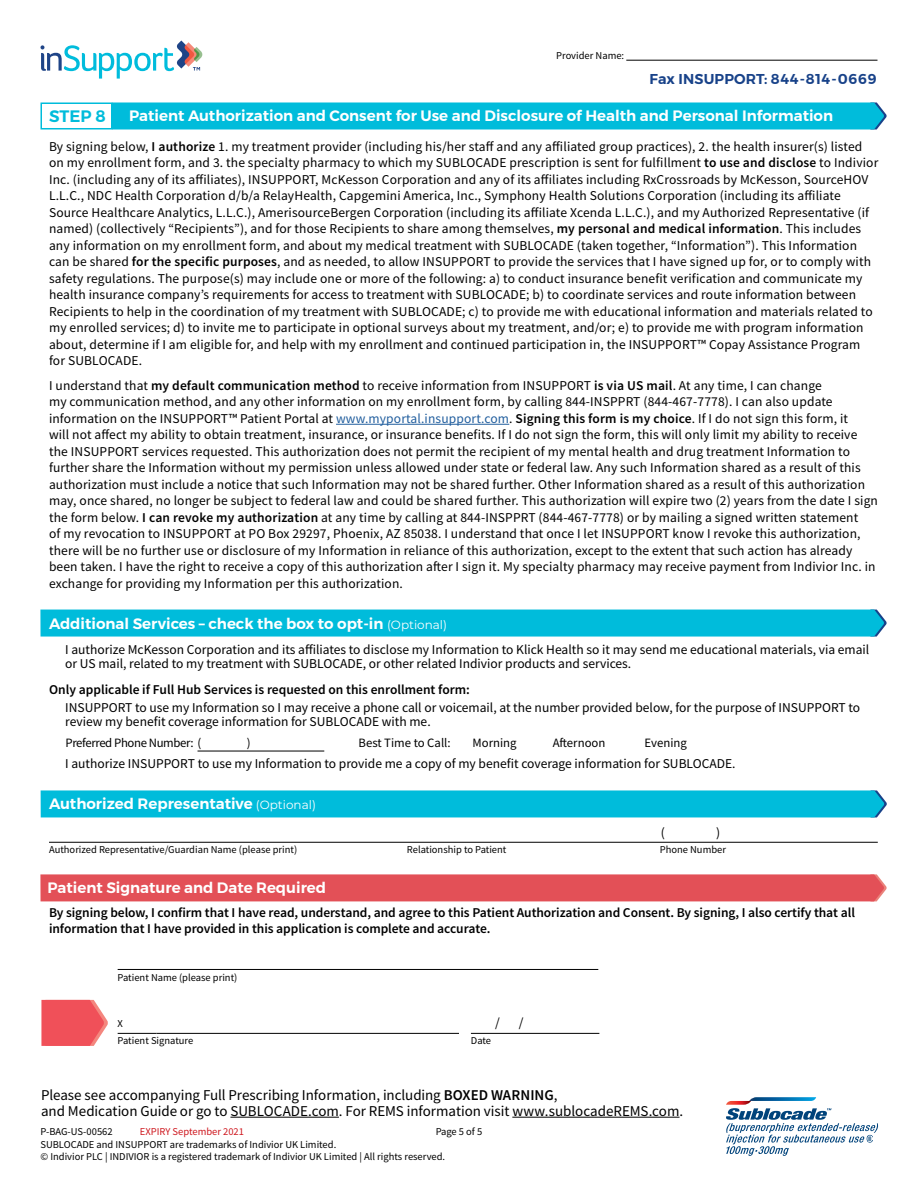
<style>
.page{position:relative;width:918px;height:1188px;background:#fff}
.page>*{position:absolute;margin:0;border:0;box-sizing:border-box;transform-origin:0 0}
.t1{font:600 16.5px "Montserrat";color:#00bcdb}
.t2{font:600 15px "Montserrat";color:#fff}
.t3{font:15px/15.8px "Source Sans Pro";letter-spacing:-.005em;color:#000}
.t4{font:600 14.25px "Montserrat";letter-spacing:.015em;color:#184289}
.t5{font:13.5px/16.5px "Source Sans Pro";letter-spacing:.01em;color:#000}
.t6{font:600 13.5px/16.5px "Source Sans Pro";letter-spacing:-.005em;color:#000}
.t7{font:12.75px "Source Sans Pro";color:#000}
.t8{font:12.75px "Source Sans Pro";letter-spacing:-.03em;color:#000}
.t9{font:10.5px/17.9px "Source Sans Pro";color:#000}
.t10{font:10.5px "Source Sans Pro";color:#ce171e}
.s1{font-weight:600}
.s2{color:#215e9e}
.s3{font-weight:400;font-size:12px}
</style>
<div class="page">
<svg style="left:41px;top:41px;width:161px;height:38px"></svg>
<div style="left:41px;top:790px;width:846px;height:27px;background:#00bcdb"></div>
<div style="left:112px;top:102px;width:775px;height:27px;background:#00bcdb"></div>
<div style="left:40px;top:102px;width:72px;height:27px;border:2px solid #00bcdb"></div>
<div style="left:40px;top:610px;width:847px;height:27px;background:#00bcdb"></div>
<hr style="left:118px;top:1033px;width:39px;height:1px;background:#000">
<hr style="left:157px;top:1033px;width:302px;height:1px;background:#000">
<hr style="left:471px;top:1033px;width:128px;height:1px;background:#000">
<svg style="left:41px;top:1000px;width:67px;height:46px;background:#f1666d"></svg>
<hr style="left:198px;top:751px;width:126px;height:1px;background:#000">
<hr style="left:49px;top:842px;width:829px;height:1px;background:#000">
<div style="left:40px;top:874px;width:847px;height:27px;background:#e35057"></div>
<hr style="left:626px;top:60px;width:252px;height:1px;background:#000">
<hr style="left:118px;top:969px;width:480px;height:1px;background:#000">
<hr style="left:336px;top:424px;width:173px;height:1px;background:#215e9e">
<svg style="left:726px;top:1097px;width:152px;height:59px"></svg>
<hr style="left:230px;top:1117px;width:109px;height:1px;background:#000">
<hr style="left:512px;top:1117px;width:168px;height:1px;background:#000">
<p class="t9" style="left:556px;top:47px;width:70px">Provider Name:</p>
<p class="t4" style="left:650px;top:68px;width:229px">Fax INSUPPORT: 844-814-0669</p>
<p class="t1" style="left:49px;top:103px;width:58px">STEP 8</p>
<p class="t2" style="left:129px;top:104px;width:706px">Patient Authorization and Consent for Use and Disclosure of Health and Personal Information</p>
<p class="t5" style="left:49px;top:138px;width:831px">By signing below, <span class="s1">I authorize</span> 1. my treatment provider (including his/her staff and any affiliated group practices), 2. the health insurer(s) listed on my enrollment form, and 3. the specialty pharmacy to which my SUBLOCADE prescription is sent for fulfillment <span class="s1">to use and disclose</span> to Indivior Inc. (including any of its affiliates), INSUPPORT, McKesson Corporation and any of its affiliates including RxCrossroads by McKesson, SourceHOV L.L.C., NDC Health Corporation d/b/a RelayHealth, Capgemini America, Inc., Symphony Health Solutions Corporation (including its affiliate Source Healthcare Analytics, L.L.C.), AmerisourceBergen Corporation (including its affiliate Xcenda L.L.C.), and my Authorized Representative (if named) (collectively “Recipients”), and for those Recipients to share among themselves, <span class="s1">my personal and medical information</span>. This includes any information on my enrollment form, and about my medical treatment with SUBLOCADE (taken together, “Information”). This Information can be shared <span class="s1">for the specific purposes</span>, and as needed, to allow INSUPPORT to provide the services that I have signed up for, or to comply with safety regulations. The purpose(s) may include one or more of the following: a) to conduct insurance benefit verification and communicate my health insurance company’s requirements for access to treatment with SUBLOCADE; b) to coordinate services and route information between Recipients to help in the coordination of my treatment with SUBLOCADE; c) to provide me with educational information and materials related to my enrolled services; d) to invite me to participate in optional surveys about my treatment, and/or; e) to provide me with program information about, determine if I am eligible for, and help with my enrollment and continued participation in, the INSUPPORT™ Copay Assistance Program for SUBLOCADE.</p>
<p class="t5" style="left:49px;top:377px;width:831px">I understand that <span class="s1">my default communication method</span> to receive information from INSUPPORT <span class="s1">is via US mail</span>. At any time, I can change<br>my communication method, and any other information on my enrollment form, by calling 844-INSPPRT (844-467-7778). I can also update information on the INSUPPORT™ Patient Portal at <span class="s2">www.myportal.insupport.com</span>. <span class="s1">Signing this form is my choice</span>. If I do not sign this form, it<br>will not affect my ability to obtain treatment, insurance, or insurance benefits. If I do not sign the form, this will only limit my ability to receive the INSUPPORT services requested. This authorization does not permit the recipient of my mental health and drug treatment Information to further share the Information without my permission unless allowed under state or federal law. Any such Information shared as a result of this authorization must include a notice that such Information may not be shared further. Other Information shared as a result of this authorization may, once shared, no longer be subject to federal law and could be shared further. This authorization will expire two (2) years from the date I sign the form below. <span class="s1">I can revoke my authorization</span> at any time by calling at 844-INSPPRT (844-467-7778) or by mailing a signed written statement<br>of my revocation to INSUPPORT at PO Box 29297, Phoenix, AZ 85038. I understand that once I let INSUPPORT know I revoke this authorization, there will be no further use or disclosure of my Information in reliance of this authorization, except to the extent that such action has already been taken. I have the right to receive a copy of this authorization after I sign it. My specialty pharmacy may receive payment from Indivior Inc. in exchange for providing my Information per this authorization.</p>
<p class="t2" style="left:49px;top:612px;width:400px">Additional Services – check the box to opt-in <span class="s3">(Optional)</span></p>
<p class="t5" style="left:65px;top:642px;width:806px;line-height:14.2px">I authorize McKesson Corporation and its affiliates to disclose my Information to Klick Health so it may send me educational materials, via email or US mail, related to my treatment with SUBLOCADE, or other related Indivior products and services.</p>
<p class="t6" style="left:49px;top:682px;width:422px">Only applicable if Full Hub Services is requested on this enrollment form:</p>
<p class="t5" style="left:65px;top:700px;width:796px;line-height:14.2px">INSUPPORT to use my Information so I may receive a phone call or voicemail, at the number provided below, for the purpose of INSUPPORT to review my benefit coverage information for SUBLOCADE with me.</p>
<p class="t8" style="left:66px;top:735px;width:137px">Preferred Phone Number: (</p>
<p class="t7" style="left:247px;top:735px;width:5px">)</p>
<p class="t7" style="left:359px;top:735px;width:94px">Best Time to Call:</p>
<p class="t7" style="left:473px;top:735px;width:46px">Morning</p>
<p class="t7" style="left:553px;top:735px;width:54px">Afternoon</p>
<p class="t7" style="left:645px;top:735px;width:44px">Evening</p>
<p class="t5" style="left:65px;top:756px;width:672px">I authorize INSUPPORT to use my Information to provide me a copy of my benefit coverage information for SUBLOCADE.</p>
<p class="t2" style="left:49px;top:792px;width:268px">Authorized Representative <span class="s3">(Optional)</span></p>
<p class="t5" style="left:661px;top:824px;width:6px">(</p>
<p class="t5" style="left:716px;top:824px;width:6px">)</p>
<p class="t9" style="left:49px;top:841px;width:250px">Authorized Representative/Guardian Name (please print)</p>
<p class="t9" style="left:407px;top:841px;width:101px">Relationship to Patient</p>
<p class="t9" style="left:660px;top:841px;width:68px">Phone Number</p>
<p class="t2" style="left:47px;top:876px;width:280px">Patient Signature and Date Required</p>
<p class="t6" style="left:49px;top:905px;width:808px">By signing below, I confirm that I have read, understand, and agree to this Patient Authorization and Consent. By signing, I also certify that all information that I have provided in this application is complete and accurate.</p>
<p class="t9" style="left:118px;top:968px;width:121px">Patient Name (please print)</p>
<p class="t9" style="left:118px;top:1014px;width:77px">X<br>Patient Signature</p>
<p class="t5" style="left:495px;top:1014px;width:6px">/</p>
<p class="t5" style="left:519px;top:1014px;width:6px">/</p>
<p class="t9" style="left:471px;top:1032px;width:22px">Date</p>
<p class="t3" style="left:41px;top:1087px;width:644px">Please see accompanying Full Prescribing Information, including <span class="s1">BOXED WARNING</span>,<br>and Medication Guide or go to SUBLOCADE.com. For REMS information visit www.sublocadeREMS.com.</p>
<p class="t9" style="left:40px;top:1123px;width:74px">P-BAG-US-00562</p>
<p class="t10" style="left:140px;top:1125px;width:106px">EXPIRY September 2021</p>
<p class="t9" style="left:436px;top:1123px;width:48px">Page 5 of 5</p>
<p class="t9" style="left:40px;top:1139px;width:406px;line-height:12px">SUBLOCADE and INSUPPORT are trademarks of Indivior UK Limited.<br>© Indivior PLC | INDIVIOR is a registered trademark of Indivior UK Limited | All rights reserved.</p>
</div>
